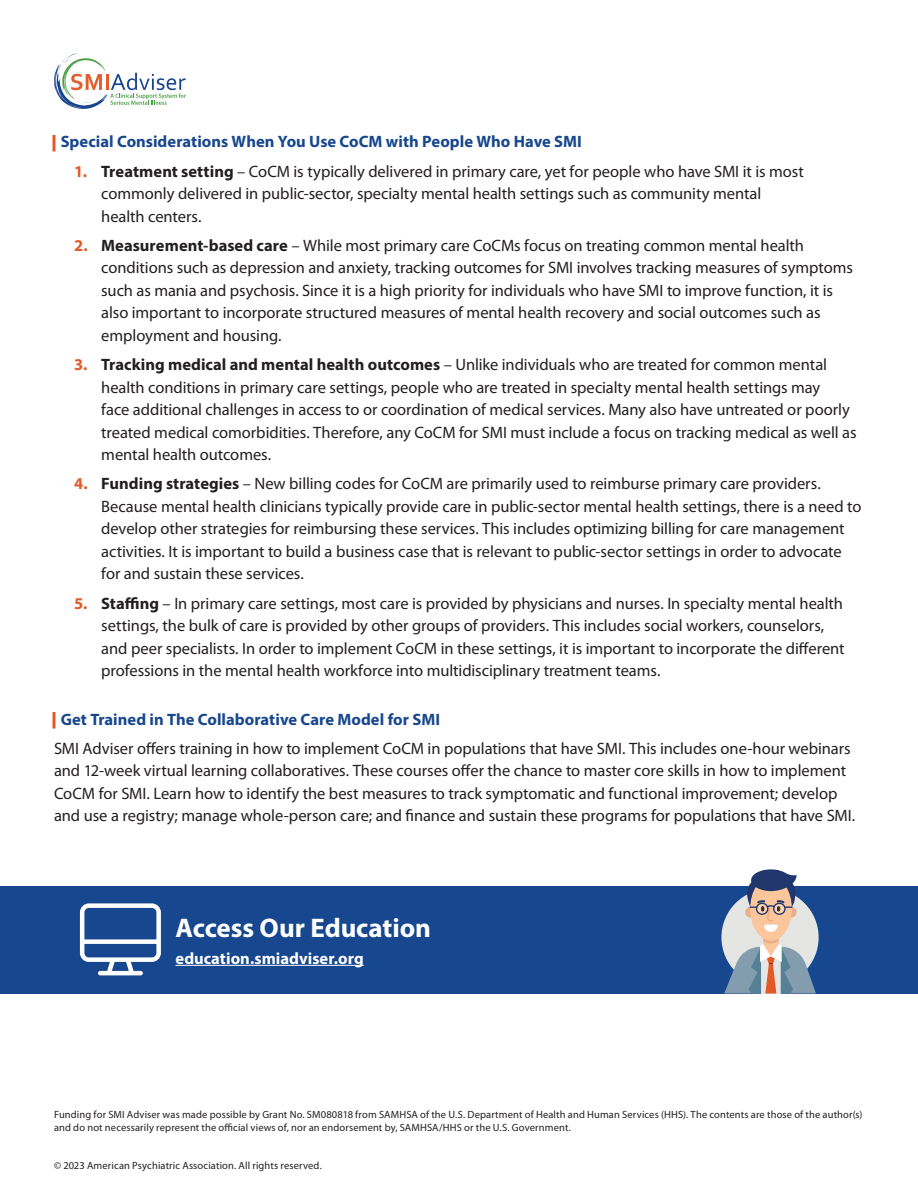
<style>
.page{position:relative;width:918px;height:1188px;background:#fff}
.page>*{position:absolute;margin:0;border:0;box-sizing:border-box;transform-origin:0 0}
.t1{font:700 27px "Myriad Pro";letter-spacing:-.005em;color:#fff}
.t2{font:16.5px/22.5px "Myriad Pro";letter-spacing:-.005em;color:#231f20}
.t3{font:700 16.5px "Myriad Pro";color:#17478f}
.t4{font:700 16.5px "Myriad Pro";color:#fff}
.t5{font:10.5px/12.6px "Myriad Pro";letter-spacing:.01em;color:#231f20}
.s1{font-weight:700;color:#e25a28}
.s2{font-weight:700}
</style>
<div class="page">
<svg style="left:54px;top:53px;width:132px;height:56px"></svg>
<div style="left:0;top:886px;width:918px;height:108px;background:#17478f"></div>
<hr style="left:176px;top:965px;width:188px;height:1px;background:#fff">
<svg style="left:52px;top:135px;width:4px;height:17px"></svg>
<svg style="left:52px;top:712px;width:4px;height:17px"></svg>
<svg style="left:724px;top:869px;width:92px;height:125px"></svg>
<p class="t3" style="left:61px;top:131px;width:523px">Special Considerations When You Use CoCM with People Who Have SMI</p>
<p class="t2" style="left:101px;top:160px;width:704px;text-indent:-27px"><span class="s1">1.</span> <span class="s2">Treatment setting</span> – CoCM is typically delivered in primary care, yet for people who have SMI it is most commonly delivered in public-sector, specialty mental health settings such as community mental health centers.</p>
<p class="t2" style="left:101px;top:234px;width:753px;text-indent:-27px"><span class="s1">2.</span> <span class="s2">Measurement-based care</span> – While most primary care CoCMs focus on treating common mental health conditions such as depression and anxiety, tracking outcomes for SMI involves tracking measures of symptoms such as mania and psychosis. Since it is a high priority for individuals who have SMI to improve function, it is also important to incorporate structured measures of mental health recovery and social outcomes such as employment and housing.</p>
<p class="t2" style="left:101px;top:353px;width:757px;text-indent:-27px"><span class="s1">3.</span> <span class="s2">Tracking medical and mental health outcomes</span> – Unlike individuals who are treated for common mental health conditions in primary care settings, people who are treated in specialty mental health settings may<br>face additional challenges in access to or coordination of medical services. Many also have untreated or poorly treated medical comorbidities. Therefore, any CoCM for SMI must include a focus on tracking medical as well as mental health outcomes.</p>
<p class="t2" style="left:101px;top:472px;width:762px;text-indent:-27px"><span class="s1">4.</span> <span class="s2">Funding strategies</span> – New billing codes for CoCM are primarily used to reimburse primary care providers.<br>Because mental health clinicians typically provide care in public-sector mental health settings, there is a need to develop other strategies for reimbursing these services. This includes optimizing billing for care management activities. It is important to build a business case that is relevant to public-sector settings in order to advocate for and sustain these services.</p>
<p class="t2" style="left:101px;top:592px;width:745px;text-indent:-27px"><span class="s1">5.</span> <span class="s2">Staffing</span> – In primary care settings, most care is provided by physicians and nurses. In specialty mental health settings, the bulk of care is provided by other groups of providers. This includes social workers, counselors, and peer specialists. In order to implement CoCM in these settings, it is important to incorporate the different professions in the mental health workforce into multidisciplinary treatment teams.</p>
<p class="t3" style="left:61px;top:708px;width:381px">Get Trained in The Collaborative Care Model for SMI</p>
<p class="t2" style="left:54px;top:737px;width:803px">SMI Adviser offers training in how to implement CoCM in populations that have SMI. This includes one-hour webinars and 12-week virtual learning collaboratives. These courses offer the chance to master core skills in how to implement CoCM for SMI. Learn how to identify the best measures to track symptomatic and functional improvement; develop and use a registry; manage whole-person care; and finance and sustain these programs for populations that have SMI.</p>
<h1 class="t1" style="left:176px;top:910px;width:257px">Access Our Education</h1>
<p class="t4" style="left:176px;top:947px;width:190px">education.smiadviser.org</p>
<p class="t5" style="left:54px;top:1108px;width:810px">Funding for SMI Adviser was made possible by Grant No. SM080818 from SAMHSA of the U.S. Department of Health and Human Services (HHS). The contents are those of the author(s) and do not necessarily represent the official views of, nor an endorsement by, SAMHSA/HHS or the U.S. Government.</p>
<p class="t5" style="left:54px;top:1159px;width:269px">© 2023 American Psychiatric Association. All rights reserved.</p>
</div>
